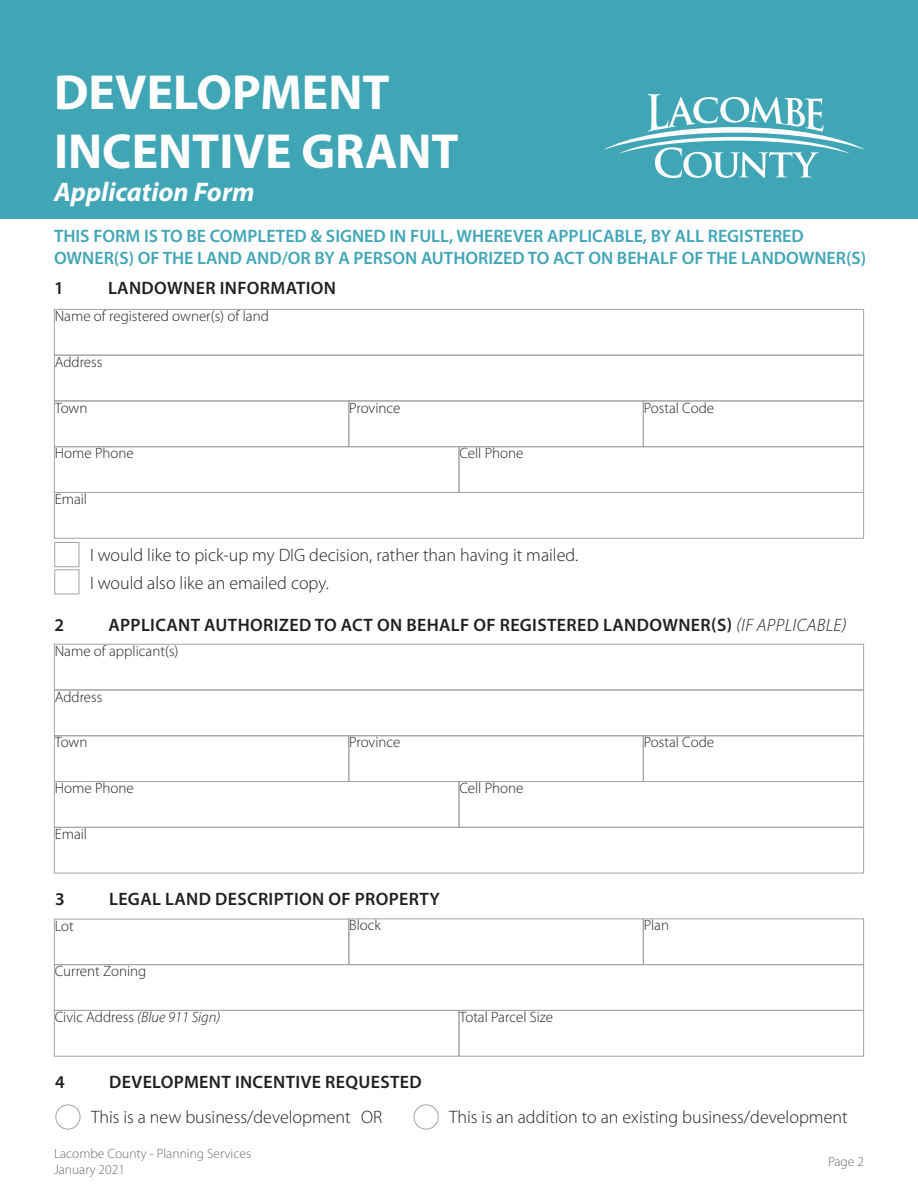
<style>
.page{position:relative;width:918px;height:1188px;background:#fff}
.page>*{position:absolute;margin:0;border:0;box-sizing:border-box;transform-origin:0 0}
.t1{font:700 49.5px "Myriad Pro";color:#fff}
.t2{font:italic 700 27px "Myriad Pro";color:#fff}
.t3{font:300 18px "Myriad Pro";color:#231f20}
.t4{font:600 18px "Myriad Pro";letter-spacing:.02em;color:#231f20}
.t5{font:600 18px/21.6px "Myriad Pro";color:#40a6b6}
.t6{font:300 15px "Myriad Pro";color:#231f20}
.t7{font:italic 300 15px "Myriad Pro";color:#231f20}
.t8{font:300 13.5px/16.2px "Myriad Pro";color:#6c6d70}
.s1{font-weight:300;font-style:italic}
.s2{font-style:normal}
</style>
<div class="page">
<div style="left:54px;top:1010px;width:405px;height:47px;border:1px solid #a5a4a4"></div>
<div style="left:459px;top:1010px;width:405px;height:47px;border:1px solid #a5a4a4"></div>
<div style="left:54px;top:446px;width:405px;height:47px;border:1px solid #a5a4a4"></div>
<div style="left:54px;top:781px;width:405px;height:47px;border:1px solid #a5a4a4"></div>
<div style="left:54px;top:964px;width:810px;height:47px;border:1px solid #a5a4a4"></div>
<div style="left:459px;top:446px;width:405px;height:47px;border:1px solid #a5a4a4"></div>
<div style="left:459px;top:781px;width:405px;height:47px;border:1px solid #a5a4a4"></div>
<div style="left:54px;top:401px;width:295px;height:46px;border:1px solid #a5a4a4"></div>
<div style="left:54px;top:735px;width:295px;height:47px;border:1px solid #a5a4a4"></div>
<div style="left:54px;top:919px;width:295px;height:46px;border:1px solid #a5a4a4"></div>
<div style="left:348px;top:401px;width:296px;height:46px;border:1px solid #a5a4a4"></div>
<div style="left:348px;top:735px;width:296px;height:47px;border:1px solid #a5a4a4"></div>
<div style="left:348px;top:918px;width:296px;height:47px;border:1px solid #a5a4a4"></div>
<div style="left:643px;top:401px;width:221px;height:46px;border:1px solid #a5a4a4"></div>
<div style="left:643px;top:735px;width:221px;height:47px;border:1px solid #a5a4a4"></div>
<div style="left:643px;top:918px;width:221px;height:47px;border:1px solid #a5a4a4"></div>
<div style="left:54px;top:309px;width:810px;height:47px;border:1px solid #a5a4a4"></div>
<div style="left:54px;top:644px;width:810px;height:46px;border:1px solid #a5a4a4"></div>
<div style="left:54px;top:355px;width:810px;height:46px;border:1px solid #a5a4a4"></div>
<div style="left:54px;top:690px;width:810px;height:46px;border:1px solid #a5a4a4"></div>
<div style="left:54px;top:492px;width:810px;height:47px;border:1px solid #a5a4a4"></div>
<div style="left:54px;top:827px;width:810px;height:46px;border:1px solid #a5a4a4"></div>
<div style="left:54px;top:542px;width:25px;height:25px;border:1px solid #a5a4a4"></div>
<div style="left:54px;top:569px;width:25px;height:25px;border:1px solid #a5a4a4"></div>
<div style="left:0;top:0;width:918px;height:218px;background:#40a6b6"></div>
<svg style="left:603px;top:94px;width:262px;height:84px"></svg>
<div style="left:55px;top:1105px;width:25px;height:25px;border:1px solid #a5a4a4;border-radius:50%"></div>
<div style="left:414px;top:1105px;width:25px;height:25px;border:1px solid #a5a4a4;border-radius:50%"></div>
<p class="t1" style="left:54px;top:60px;width:337px">DEVELOPMENT</p>
<p class="t1" style="left:54px;top:119px;width:406px">INCENTIVE GRANT</p>
<p class="t2" style="left:54px;top:174px;width:202px">Application Form</p>
<p class="t5" style="left:54px;top:225px;width:814px">THIS FORM IS TO BE COMPLETED &amp; SIGNED IN FULL, WHEREVER APPLICABLE, BY ALL REGISTERED<br>OWNER(S) OF THE LAND AND/OR BY A PERSON AUTHORIZED TO ACT ON BEHALF OF THE LANDOWNER(S)</p>
<p class="t4" style="left:54px;top:277px;width:11px">1</p>
<p class="t4" style="left:108px;top:277px;width:230px">LANDOWNER INFORMATION</p>
<p class="t6" style="left:55px;top:307px;width:216px">Name of registered owner(s) of land</p>
<p class="t6" style="left:55px;top:353px;width:49px">Address</p>
<p class="t6" style="left:55px;top:399px;width:34px">Town</p>
<p class="t6" style="left:55px;top:444px;width:81px">Home Phone</p>
<p class="t6" style="left:55px;top:490px;width:34px">Email</p>
<p class="t6" style="left:349px;top:399px;width:53px">Province</p>
<p class="t6" style="left:459px;top:444px;width:66px">Cell Phone</p>
<p class="t3" style="left:90px;top:545px;width:490px">I would like to pick-up my DIG decision, rather than having it mailed.</p>
<p class="t3" style="left:90px;top:572px;width:240px">I would also like an emailed copy.</p>
<p class="t6" style="left:644px;top:399px;width:72px">Postal Code</p>
<p class="t4" style="left:54px;top:613px;width:11px">2</p>
<p class="t4" style="left:108px;top:613px;width:740px">APPLICANT AUTHORIZED TO ACT ON BEHALF OF REGISTERED LANDOWNER(S) <span class="s1">(IF APPLICABLE)</span></p>
<p class="t6" style="left:55px;top:642px;width:125px">Name of applicant(s)</p>
<p class="t6" style="left:55px;top:688px;width:49px">Address</p>
<p class="t6" style="left:55px;top:733px;width:34px">Town</p>
<p class="t6" style="left:55px;top:779px;width:81px">Home Phone</p>
<p class="t6" style="left:55px;top:825px;width:34px">Email</p>
<p class="t6" style="left:349px;top:733px;width:53px">Province</p>
<p class="t6" style="left:459px;top:779px;width:66px">Cell Phone</p>
<p class="t4" style="left:55px;top:887px;width:11px">3</p>
<p class="t4" style="left:109px;top:887px;width:332px">LEGAL LAND DESCRIPTION OF PROPERTY</p>
<p class="t6" style="left:55px;top:917px;width:21px">Lot</p>
<p class="t6" style="left:55px;top:962px;width:93px">Current Zoning</p>
<p class="t6" style="left:349px;top:916px;width:33px">Block</p>
<p class="t7" style="left:55px;top:1008px;width:167px"><span class="s2">Civic Address</span> (Blue 911 Sign)</p>
<p class="t6" style="left:459px;top:1008px;width:95px">Total Parcel Size</p>
<p class="t6" style="left:644px;top:733px;width:72px">Postal Code</p>
<p class="t6" style="left:644px;top:916px;width:27px">Plan</p>
<p class="t4" style="left:55px;top:1071px;width:11px">4</p>
<p class="t4" style="left:109px;top:1071px;width:314px">DEVELOPMENT INCENTIVE REQUESTED</p>
<p class="t3" style="left:91px;top:1106px;width:293px">This is a new business/development OR</p>
<p class="t3" style="left:449px;top:1106px;width:400px">This is an addition to an existing business/development</p>
<p class="t8" style="left:54px;top:1145px;width:199px">Lacombe County - Planning Services<br>January 2021</p>
<p class="t8" style="left:828px;top:1153px;width:37px">Page 2</p>
</div>
